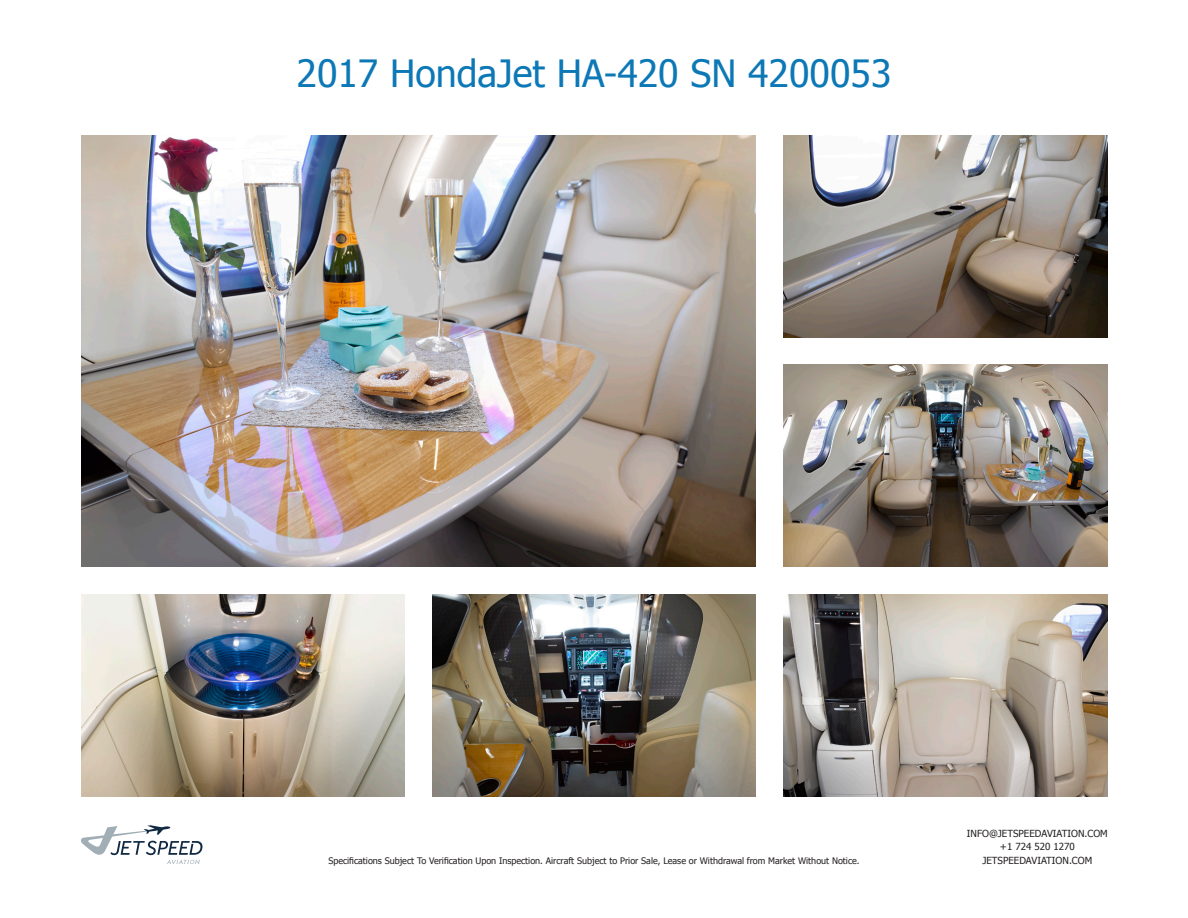
<style>
.page{position:relative;width:1188px;height:918px;background:#fff}
.page>*{position:absolute;margin:0;border:0;box-sizing:border-box;transform-origin:0 0}
.t1{font:37.5px "Tahoma";color:#0c78b6}
.t2{font:9.75px/13.5px "Tahoma";color:#231f20;text-align:center}
.t3{font:9px "Tahoma";color:#231f20}
</style>
<div class="page">
<svg style="left:81px;top:825px;width:121px;height:39px"></svg>
<img style="left:81px;top:135px;width:675px;height:432px">
<img style="left:81px;top:594px;width:324px;height:202px">
<img style="left:432px;top:594px;width:324px;height:202px">
<img style="left:783px;top:594px;width:324px;height:202px">
<img style="left:783px;top:135px;width:324px;height:203px">
<img style="left:783px;top:364px;width:324px;height:203px">
<p class="t1" style="left:297px;top:48px;width:596px">2017 HondaJet HA-420 SN 4200053</p>
<p class="t3" style="left:328px;top:854px;width:533px">Specifications Subject To Verification Upon Inspection. Aircraft Subject to Prior Sale, Lease or Withdrawal from Market Without Notice.</p>
<p class="t2" style="left:967px;top:826px;width:142px">INFO@JETSPEEDAVIATION.COM +1 724 520 1270<br>JETSPEEDAVIATION.COM</p>
</div>
